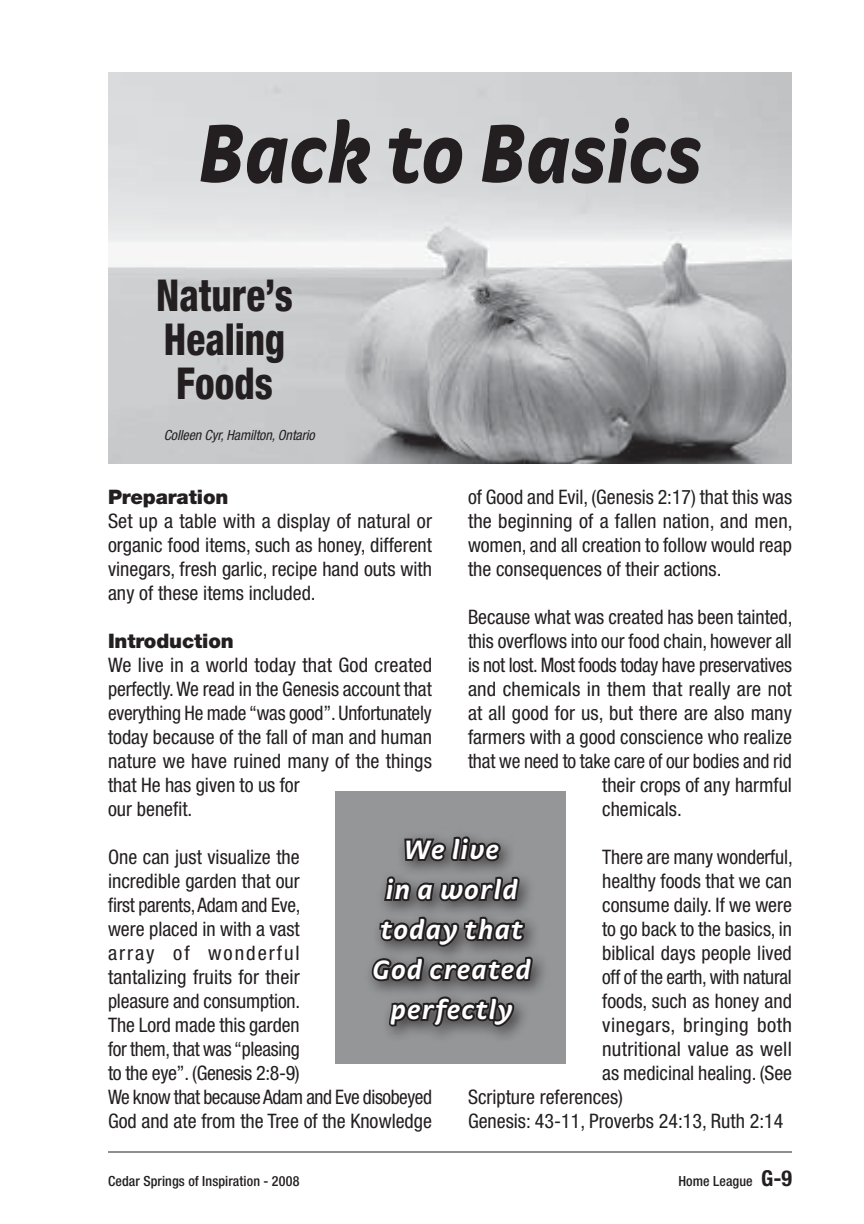
<style>
.page{position:relative;width:864px;height:1224px;background:#fff}
.page>*{position:absolute;margin:0;border:0;box-sizing:border-box;transform-origin:0 0}
.t1{font:italic 900 88px "Strada";letter-spacing:-.005em;color:#231f20;scale:.91 1}
.t2{font:800 condensed 44px/44px "Helvetica Neue";color:#231f20;scale:.89 1}
.t3{font:italic 700 28px/40px "Strada";letter-spacing:.04em;color:#fff;text-align:center}
.t4{font:condensed 20px/24px "Helvetica Neue";color:#231f20;text-align:justify}
.t5{font:900 20px "Helvetica Neue";letter-spacing:-.005em;color:#231f20}
.t6{font:condensed 20px "Helvetica Neue";letter-spacing:.025em;color:#231f20}
.t7{font:500 condensed 14px "Helvetica Neue";letter-spacing:.01em;color:#231f20}
.t8{font:italic condensed 14px "Helvetica Neue";letter-spacing:-.005em;color:#231f20}
.s1{font-weight:700;font-size:22px}
</style>
<div class="page">
<hr style="left:108px;top:1152px;width:684px;height:1px;background:#231f20">
<img style="left:108px;top:72px;width:684px;height:392px">
<div style="left:336px;top:792px;width:230px;height:272px;background:#949698"></div>
<div style="left:363px;top:827px;width:271px;height:306px;background:#231f20;opacity:.7"></div>
<svg style="left:382px;top:834px;width:140px;height:69px"></svg>
<svg style="left:377px;top:915px;width:150px;height:34px"></svg>
<svg style="left:370px;top:955px;width:165px;height:28px"></svg>
<svg style="left:387px;top:995px;width:129px;height:34px"></svg>
<h1 class="t1" style="left:198px;top:99px;width:556px">Back to Basics</h1>
<h2 class="t2" style="left:156px;top:273px;width:155px">Nature’s<br>Healing<br>Foods</h2>
<p class="t8" style="left:164px;top:426px;width:153px">Colleen Cyr, Hamilton, Ontario</p>
<p class="t4" style="left:468px;top:485px;width:326px">of Good and Evil, (Genesis 2:17) that this was the beginning of a fallen nation, and men, women, and all creation to follow would reap the consequences of their actions.</p>
<p class="t4" style="left:468px;top:605px;width:326px">Because what was created has been tainted,</p>
<p class="t4" style="left:468px;top:629px;width:325px">this overflows into our food chain, however all</p>
<p class="t4" style="left:468px;top:653px;width:326px">is not lost. Most foods today have preservatives</p>
<p class="t4" style="left:468px;top:677px;width:325px">and chemicals in them that really are not</p>
<p class="t4" style="left:468px;top:701px;width:326px">at all good for us, but there are also many</p>
<p class="t4" style="left:468px;top:725px;width:326px">farmers with a good conscience who realize</p>
<p class="t4" style="left:468px;top:749px;width:325px">that we need to take care of our bodies and rid</p>
<p class="t4" style="left:602px;top:773px;width:191px">their crops of any harmful</p>
<p class="t4" style="left:602px;top:797px;width:81px">chemicals.</p>
<p class="t4" style="left:602px;top:845px;width:192px">There are many wonderful,</p>
<p class="t4" style="left:602px;top:869px;width:191px">healthy foods that we can</p>
<p class="t4" style="left:602px;top:893px;width:191px">consume daily. If we were</p>
<p class="t4" style="left:602px;top:917px;width:191px">to go back to the basics, in</p>
<p class="t4" style="left:602px;top:941px;width:191px">biblical days people lived</p>
<p class="t4" style="left:602px;top:965px;width:191px">off of the earth, with natural</p>
<p class="t4" style="left:602px;top:989px;width:191px">foods, such as honey and</p>
<p class="t6" style="left:602px;top:1013px;width:191px">vinegars, bringing both</p>
<p class="t4" style="left:602px;top:1037px;width:191px">nutritional value as well</p>
<p class="t4" style="left:602px;top:1061px;width:191px">as medicinal healing. (See</p>
<p class="t4" style="left:468px;top:1085px;width:157px">Scripture references)</p>
<p class="t4" style="left:468px;top:1109px;width:317px">Genesis: 43-11, Proverbs 24:13, Ruth 2:14</p>
<p class="t5" style="left:108px;top:485px;width:122px">Preparation</p>
<p class="t4" style="left:108px;top:509px;width:326px">Set up a table with a display of natural or organic food items, such as honey, different vinegars, fresh garlic, recipe hand outs with any of these items included.</p>
<p class="t5" style="left:108px;top:629px;width:127px">Introduction</p>
<p class="t4" style="left:108px;top:653px;width:326px;text-align:left">We live in a world today that God created perfectly. We read in the Genesis account that everything He made “was good”. Unfortunately today because of the fall of man and human nature we have ruined many of the things that He has given to us for<br>our benefit.</p>
<p class="t4" style="left:108px;top:845px;width:326px;text-align:left">One can just visualize the<br>incredible garden that our<br>first parents, Adam and Eve,<br>were placed in with a vast<br>array of wonderful<br>tantalizing fruits for their<br>pleasure and consumption.<br>The Lord made this garden<br>for them, that was “pleasing<br>to the eye”. (Genesis 2:8-9)<br>We know that because Adam and Eve disobeyed<br>God and ate from the Tree of the Knowledge</p>
<h3 class="t3" style="left:373px;top:829px;width:160px">We live<br>in a world today that<br>God created perfectly</h3>
<p class="t7" style="left:108px;top:1172px;width:193px">Cedar Springs of Inspiration - 2008</p>
<p class="t7" style="left:678px;top:1172px;width:115px">Home League <span class="s1">G-9</span></p>
</div>
